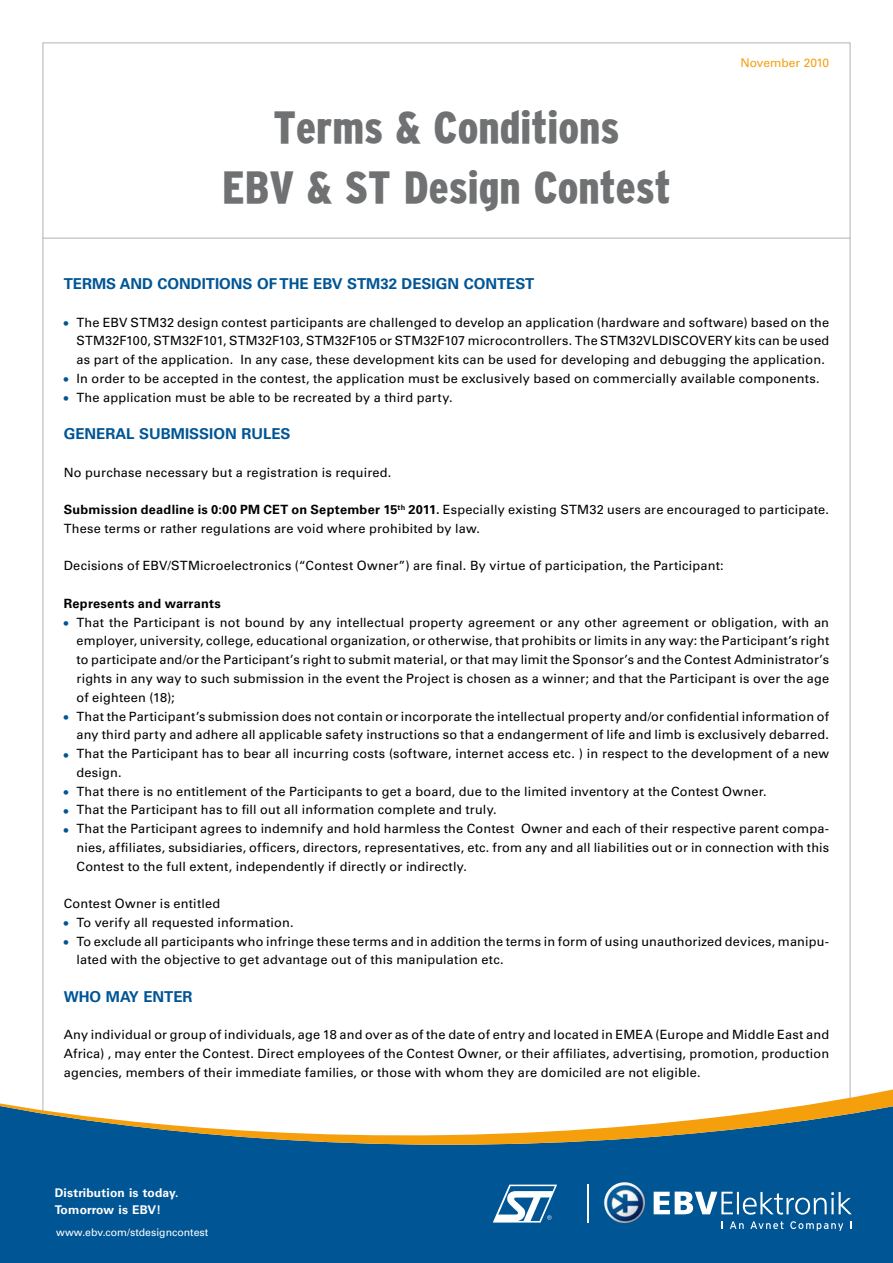
<style>
.page{position:relative;width:893px;height:1263px;background:#fff}
.page>*{position:absolute;margin:0;border:0;box-sizing:border-box;transform-origin:0 0}
.t1{font:900 condensed 45px/59.8px "Interstate";color:#707172;text-align:center}
.t2{font:700 15px "Univers LT Std";color:#005595}
.t3{font:12.75px/18.8px "Univers LT Std";letter-spacing:.015em;color:#000;text-align:justify}
.t4{font:700 12.75px "Univers LT Std";letter-spacing:.025em;color:#000}
.t5{font:700 12px/16.5px "Univers LT Std";letter-spacing:.02em;color:#fff}
.t6{font:12px "Univers LT Std";color:#f59f0d}
.t7{font:10.5px "Univers LT Std";color:#fff}
.s1{color:#005595}
.s2{font-weight:700}
</style>
<div class="page">
<hr style="left:43px;top:238px;width:807px;height:1px;background:#b1b3b4">
<div style="left:0;top:1145px;width:893px;height:118px;background:#005595"></div>
<svg style="left:0;top:1086px;width:893px;height:59px"></svg>
<img style="left:604px;top:1182px;width:41px;height:41px">
<hr style="left:737px;top:1192px;width:2px;height:22px;background:#fff">
<svg style="left:743px;top:1192px;width:109px;height:22px;background:#3c7dae"></svg>
<svg style="left:654px;top:1191px;width:79px;height:23px"></svg>
<svg style="left:730px;top:1221px;width:14px;height:8px"></svg>
<svg style="left:750px;top:1221px;width:33px;height:8px"></svg>
<svg style="left:790px;top:1221px;width:53px;height:10px"></svg>
<hr style="left:587px;top:1184px;width:1px;height:38px;background:#fff">
<svg style="left:493px;top:1184px;width:64px;height:38px"></svg>
<h1 class="t1" style="left:222px;top:97px;width:450px">Terms &amp; Conditions<br>EBV &amp; ST Design Contest</h1>
<p class="t6" style="left:740px;top:56px;width:90px">November 2010</p>
<p class="t2" style="left:64px;top:275px;width:469px">Terms and conditions of the EBV STM32 Design Contest</p>
<p class="t3" style="left:77px;top:313px;width:754px;text-indent:-13px"><span class="s1">•</span> The EBV STM32 design contest participants are challenged to develop an application (hardware and software) based on the STM32F100, STM32F101, STM32F103, STM32F105 or STM32F107 microcontrollers. The STM32VLDISCOVERY kits can be used as part of the application. In any case, these development kits can be used for developing and debugging the application.</p>
<p class="t3" style="left:64px;top:369px;width:757px"><span class="s1">•</span> In order to be accepted in the contest, the application must be exclusively based on commercially available components.</p>
<p class="t3" style="left:64px;top:388px;width:390px"><span class="s1">•</span> The application must be able to be recreated by a third party.</p>
<p class="t2" style="left:64px;top:425px;width:228px">General Submission Rules</p>
<p class="t3" style="left:64px;top:463px;width:329px">No purchase necessary but a registration is required.</p>
<p class="t3" style="left:64px;top:500px;width:767px"><span class="s2">Submission deadline is 0:00 PM CET on September 15</span><sup>th</sup> <span class="s2">2011.</span> Especially existing STM32 users are encouraged to participate.<br>These terms or rather regulations are void where prohibited by law.</p>
<p class="t3" style="left:64px;top:557px;width:661px">Decisions of EBV/STMicroelectronics (“Contest Owner”) are final. By virtue of participation, the Participant:</p>
<p class="t4" style="left:64px;top:596px;width:159px">Represents and warrants</p>
<p class="t3" style="left:77px;top:613px;width:754px;text-indent:-13px"><span class="s1">•</span> That the Participant is not bound by any intellectual property agreement or any other agreement or obligation, with an employer, university, college, educational organization, or otherwise, that prohibits or limits in any way: the Participant’s right to participate and/or the Participant’s right to submit material, or that may limit the Sponsor’s and the Contest Administrator’s rights in any way to such submission in the event the Project is chosen as a winner; and that the Participant is over the age of eighteen (18);</p>
<p class="t3" style="left:64px;top:707px;width:767px;text-align:right"><span class="s1">•</span> That the Participant’s submission does not contain or incorporate the intellectual property and/or confidential information of any third party and adhere all applicable safety instructions so that a endangerment of life and limb is exclusively debarred.</p>
<p class="t3" style="left:77px;top:744px;width:754px;text-indent:-13px"><span class="s1">•</span> That the Participant has to bear all incurring costs (software, internet access etc. ) in respect to the development of a new design.</p>
<p class="t3" style="left:64px;top:782px;width:704px"><span class="s1">•</span> That there is no entitlement of the Participants to get a board, due to the limited inventory at the Contest Owner.</p>
<p class="t3" style="left:64px;top:800px;width:434px"><span class="s1">•</span> That the Participant has to fill out all information complete and truly.</p>
<p class="t3" style="left:77px;top:819px;width:754px;text-indent:-13px"><span class="s1">•</span> That the Participant agrees to indemnify and hold harmless the Contest Owner and each of their respective parent compa&shy;nies, affiliates, subsidiaries, officers, directors, representatives, etc. from any and all liabilities out or in connection with this Contest to the full extent, independently if directly or indirectly.</p>
<p class="t3" style="left:64px;top:894px;width:158px">Contest Owner is entitled</p>
<p class="t3" style="left:64px;top:913px;width:231px"><span class="s1">•</span> To verify all requested information.</p>
<p class="t3" style="left:77px;top:932px;width:754px;text-indent:-13px"><span class="s1">•</span> To exclude all participants who infringe these terms and in addition the terms in form of using unauthorized devices, manipu&shy;lated with the objective to get advantage out of this manipulation etc.</p>
<p class="t2" style="left:64px;top:988px;width:130px">Who May Enter</p>
<p class="t3" style="left:64px;top:1025px;width:767px">Any individual or group of individuals, age 18 and over as of the date of entry and located in EMEA (Europe and Middle East and Africa) , may enter the Contest. Direct employees of the Contest Owner, or their affiliates, advertising, promotion, production agencies, members of their immediate families, or those with whom they are domiciled are not eligible.</p>
<p class="t5" style="left:55px;top:1185px;width:125px">Distribution is today.<br>Tomorrow is EBV!</p>
<p class="t7" style="left:56px;top:1226px;width:153px">www.ebv.com/stdesigncontest</p>
</div>
